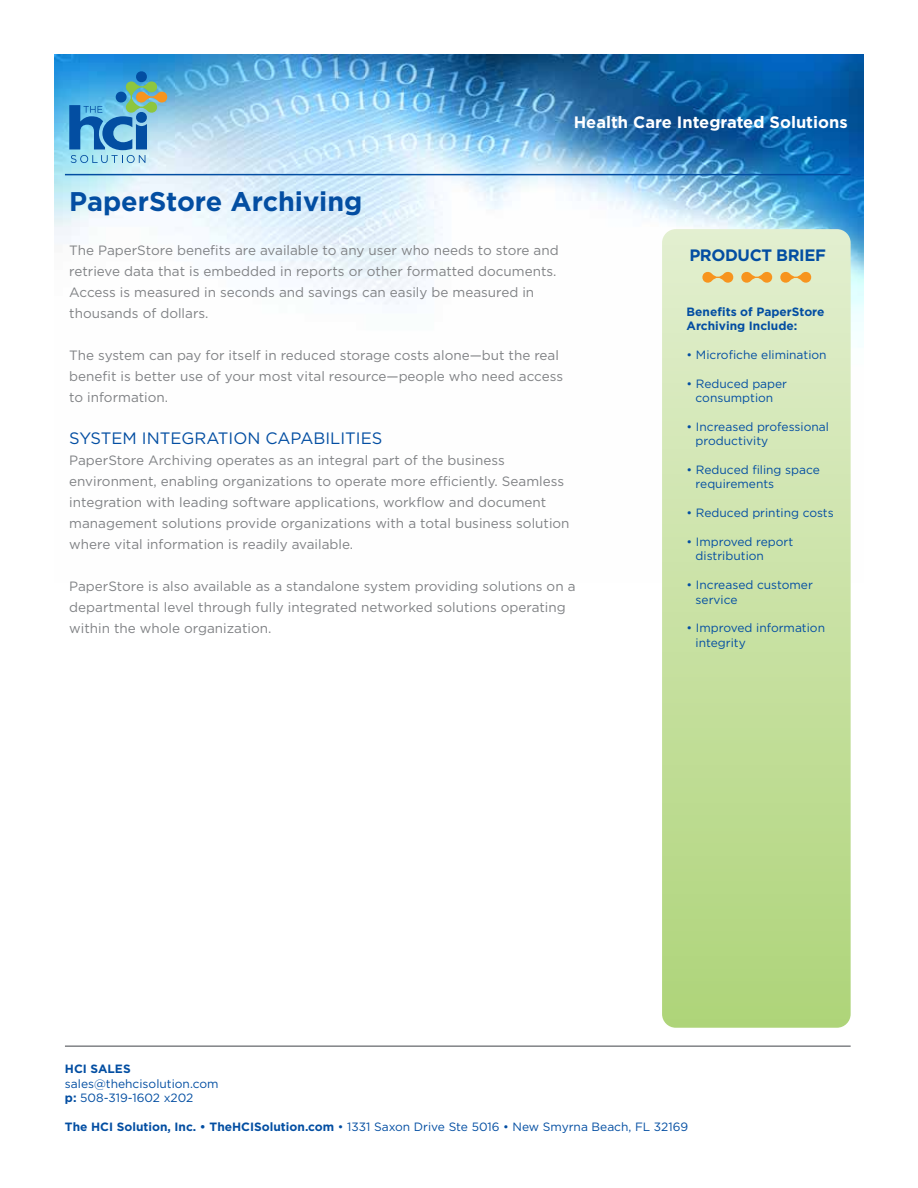
<style>
.page{position:relative;width:918px;height:1188px;background:#fff}
.page>*{position:absolute;margin:0;border:0;box-sizing:border-box;transform-origin:0 0}
.t1{font:700 27px "Gotham";color:#034ea2}
.t2{font:700 16.5px "Gotham";color:#fff}
.t3{font:16.5px "Gotham";color:#034ea2}
.t4{font:700 16.5px "Gotham";letter-spacing:-.025em;color:#034ea2}
.t5{font:13.5px/21px "Gotham";color:#808285}
.t6{font:12px/14.4px "Gotham";color:#034ea2}
.t7{font:700 12px/14.4px "Gotham";color:#034ea2}
.s1{font-weight:700}
</style>
<div class="page">
<img style="left:54px;top:54px;width:810px;height:278px">
<svg style="left:69px;top:71px;width:98px;height:92px"></svg>
<svg style="left:662px;top:229px;width:189px;height:799px"></svg>
<svg style="left:702px;top:271px;width:32px;height:12px"></svg>
<svg style="left:741px;top:271px;width:32px;height:12px"></svg>
<svg style="left:780px;top:271px;width:32px;height:12px"></svg>
<hr style="left:65px;top:174px;width:786px;height:1px;background:#034ea2">
<hr style="left:65px;top:1045px;width:786px;height:2px;background:#808285">
<h1 class="t1" style="left:69px;top:186px;width:295px">PaperStore Archiving</h1>
<p class="t2" style="left:574px;top:112px;width:275px">Health Care Integrated Solutions</p>
<p class="t5" style="left:69px;top:240px;width:491px">The PaperStore benefits are available to any user who needs to store and retrieve data that is embedded in reports or other formatted documents.<br>Access is measured in seconds and savings can easily be measured in thousands of dollars.</p>
<p class="t5" style="left:69px;top:345px;width:495px">The system can pay for itself in reduced storage costs alone—but the real benefit is better use of your most vital resource—people who need access to information.</p>
<p class="t3" style="left:69px;top:429px;width:315px">SYSTEM INTEGRATION CAPABILITIES</p>
<p class="t5" style="left:69px;top:450px;width:502px">PaperStore Archiving operates as an integral part of the business environment, enabling organizations to operate more efficiently. Seamless integration with leading software applications, workflow and document management solutions provide organizations with a total business solution where vital information is readily available.</p>
<p class="t5" style="left:69px;top:576px;width:508px">PaperStore is also available as a standalone system providing solutions on a departmental level through fully integrated networked solutions operating within the whole organization.</p>
<p class="t4" style="left:689px;top:245px;width:138px">PRODUCT BRIEF</p>
<p class="t7" style="left:687px;top:304px;width:139px">Benefits of PaperStore<br>Archiving Include:</p>
<p class="t6" style="left:687px;top:347px;width:142px">• Microfiche elimination</p>
<p class="t6" style="left:687px;top:376px;width:102px;text-align:center">• Reduced paper consumption</p>
<p class="t6" style="left:696px;top:419px;width:135px;text-indent:-9px">• Increased professional productivity</p>
<p class="t6" style="left:696px;top:462px;width:126px;text-indent:-9px">• Reduced filing space requirements</p>
<p class="t6" style="left:687px;top:506px;width:149px">• Reduced printing costs</p>
<p class="t6" style="left:696px;top:534px;width:99px;text-indent:-9px">• Improved report distribution</p>
<p class="t6" style="left:696px;top:578px;width:119px;text-indent:-9px">• Increased customer service</p>
<p class="t6" style="left:696px;top:621px;width:131px;text-indent:-9px">• Improved information integrity</p>
<p class="t7" style="left:65px;top:1062px;width:67px">HCI SALES</p>
<p class="t6" style="left:65px;top:1076px;width:155px">sales@thehcisolution.com <span class="s1">p:</span> 508-319-1602 x202</p>
<p class="t6" style="left:65px;top:1119px;width:625px"><span class="s1">The HCI Solution, Inc. • TheHCISolution.com</span> • 1331 Saxon Drive Ste 5016 • New Smyrna Beach, FL 32169</p>
</div>
